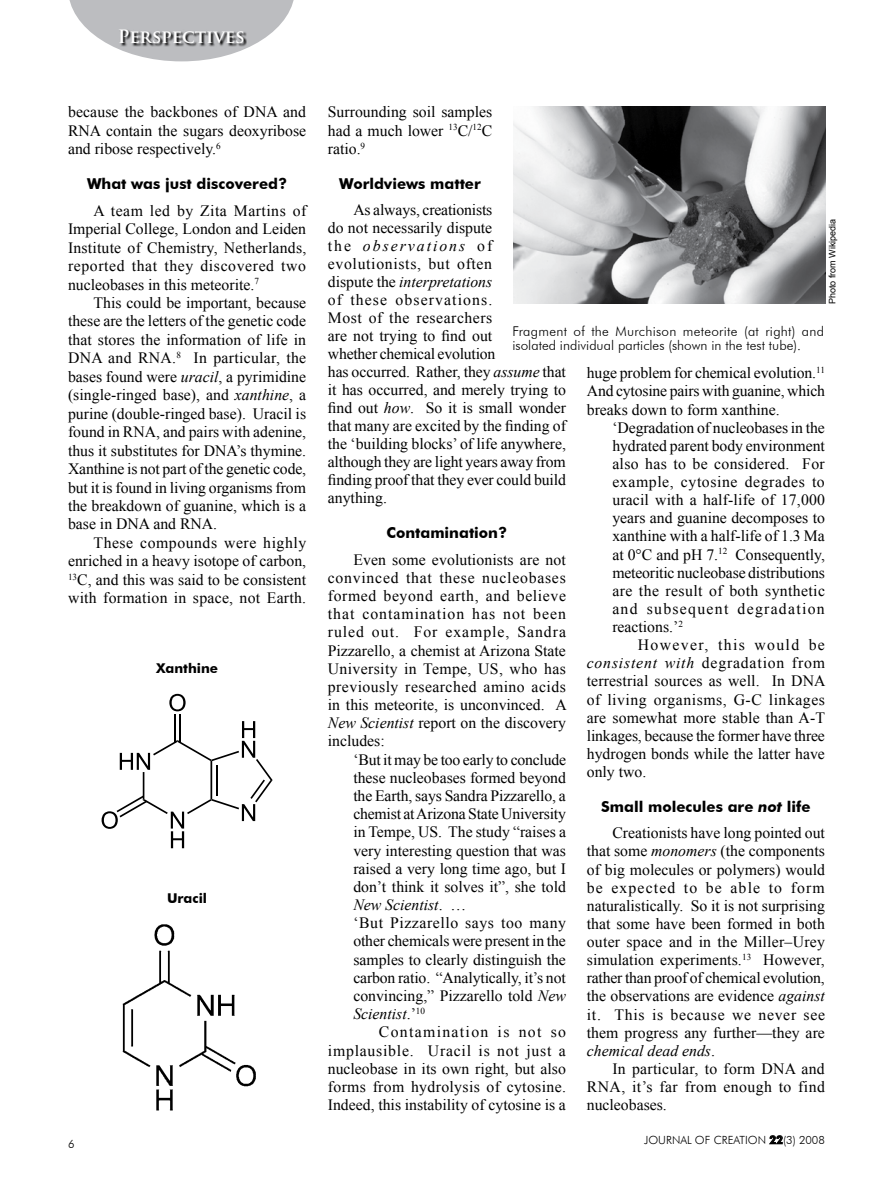
<style>
.page{position:relative;width:893px;height:1191px;background:#fff}
.page>*{position:absolute;margin:0;border:0;box-sizing:border-box;transform-origin:0 0}
.t1{font:700 18px "Trajan Pro";color:#fff}
.t2{font:15.75px/18.1px "Times New Roman";color:#000;text-align:justify}
.t3{font:700 15px "Futura BT";color:#000}
.t4{font:300 13.5px/14.7px "Futura BT";color:#000}
.t5{font:700 13.5px "Futura BT";color:#000}
.t6{font:300 11.25px "Futura BT";color:#000}
.t7{font:9px "Arial";color:#000}
.s1{font-style:italic}
.s2{font-weight:800}
</style>
<div class="page">
<svg style="left:69px;top:0;width:225px;height:61px"></svg>
<svg style="left:119px;top:29px;width:128px;height:18px;background:#919194"></svg>
<svg style="left:769px;top:1135px;width:14px;height:9px"></svg>
<img style="left:514px;top:106px;width:311px;height:198px">
<svg style="left:102px;top:694px;width:171px;height:154px"></svg>
<img style="left:122px;top:924px;width:134px;height:187px">
<p class="t1" style="left:118px;top:25px;width:129px">Perspectives</p>
<p class="t2" style="left:68px;top:102px;width:240px">because the backbones of DNA and RNA contain the sugars deoxyribose and ribose respectively.<sup>6</sup></p>
<p class="t3" style="left:87px;top:174px;width:202px">What was just discovered?</p>
<p class="t2" style="left:68px;top:201px;width:240px;text-indent:26px">A team led by Zita Martins of Imperial College, London and Leiden Institute of Chemistry, Netherlands, reported that they discovered two nucleobases in this meteorite.<sup>7</sup></p>
<p class="t2" style="left:68px;top:293px;width:240px;text-indent:26px">This could be important, because these are the letters of the genetic code that stores the information of life in DNA and RNA.<sup>8</sup> In particular, the bases found were <span class="s1">uracil</span>, a pyrimidine (single-ringed base), and <span class="s1">xanthine</span>, a purine (double-ringed base). Uracil is found in RNA, and pairs with adenine, thus it substitutes for DNA’s thymine.<br>Xanthine is not part of the genetic code, but it is found in living organisms from the breakdown of guanine, which is a base in DNA and RNA.</p>
<p class="t2" style="left:68px;top:533px;width:240px;text-indent:26px">These compounds were highly enriched in a heavy isotope of carbon, <sup>13</sup>C, and this was said to be consistent with formation in space, not Earth.</p>
<p class="t5" style="left:156px;top:660px;width:64px">Xanthine</p>
<p class="t5" style="left:167px;top:890px;width:42px">Uracil</p>
<p class="t6" style="left:68px;top:1136px;width:8px">6</p>
<p class="t2" style="left:328px;top:102px;width:166px">Surrounding soil samples had a much lower <sup>13</sup>C/<sup>12</sup>C ratio.<sup>9</sup></p>
<p class="t3" style="left:339px;top:174px;width:143px">Worldviews matter</p>
<p class="t2" style="left:328px;top:201px;width:240px;text-align:left;text-indent:26px">As always, creationists<br>do not necessarily dispute<br>the <span class="s1">observations</span> of evolutionists, but often<br>dispute the <span class="s1">interpretations<br></span>of these observations.<br>Most of the researchers<br>are not trying to find out<br>whether chemical evolution<br>has occurred. Rather, they <span class="s1">assume</span> that it has occurred, and merely trying to find out <span class="s1">how</span>. So it is small wonder that many are excited by the finding of the ‘building blocks’ of life anywhere, although they are light years away from finding proof that they ever could build anything.</p>
<p class="t3" style="left:387px;top:523px;width:122px">Contamination?</p>
<p class="t2" style="left:328px;top:550px;width:240px;text-indent:26px">Even some evolutionists are not convinced that these nucleobases formed beyond earth, and believe that contamination has not been ruled out. For example, Sandra Pizzarello, a chemist at Arizona State University in Tempe, US, who has previously researched amino acids in this meteorite, is unconvinced. A <span class="s1">New Scientist</span> report on the discovery includes:</p>
<p class="t2" style="left:353px;top:750px;width:214px;text-align:left">‘But it may be too early to conclude these nucleobases formed beyond the Earth, says Sandra Pizzarello, a chemist at Arizona State University in Tempe, US. The study “raises a very interesting question that was raised a very long time ago, but I don’t think it solves it”, she told<br><span class="s1">New Scientist</span>. …<br>‘But Pizzarello says too many other chemicals were present in the samples to clearly distinguish the carbon ratio. “Analytically, it’s not convincing,” Pizzarello told <span class="s1">New<br>Scientist</span>.’<sup>10</sup></p>
<p class="t2" style="left:328px;top:1022px;width:240px;text-indent:51px">Contamination is not so implausible. Uracil is not just a nucleobase in its own right, but also forms from hydrolysis of cytosine.<br>Indeed, this instability of cytosine is a</p>
<p class="t7" style="left:827px;top:304px;width:87px;rotate:-90deg">Photo from Wikipedia</p>
<p class="t4" style="left:512px;top:323px;width:313px">Fragment of the Murchison meteorite (at right) and isolated individual particles (shown in the test tube).</p>
<p class="t2" style="left:587px;top:364px;width:240px">huge problem for chemical evolution.<sup>11<br></sup>And cytosine pairs with guanine, which breaks down to form xanthine.</p>
<p class="t2" style="left:612px;top:418px;width:214px">‘Degradation of nucleobases in the hydrated parent body environment also has to be considered. For example, cytosine degrades to uracil with a half-life of 17,000 years and guanine decomposes to xanthine with a half-life of 1.3 Ma at 0°C and pH 7.<sup>12</sup> Consequently, meteoritic nucleobase distributions are the result of both synthetic and subsequent degradation reactions.’<sup>2</sup></p>
<p class="t2" style="left:587px;top:635px;width:240px;text-indent:51px">However, this would be <span class="s1">consistent with</span> degradation from terrestrial sources as well. In DNA of living organisms, G-C linkages are somewhat more stable than A-T linkages, because the former have three hydrogen bonds while the latter have only two.</p>
<p class="t3" style="left:601px;top:797px;width:211px">Small molecules are <span class="s1">not</span> life</p>
<p class="t2" style="left:587px;top:823px;width:240px;text-indent:26px">Creationists have long pointed out that some <span class="s1">monomers</span> (the components of big molecules or polymers) would be expected to be able to form naturalistically. So it is not surprising that some have been formed in both outer space and in the Miller–Urey simulation experiments.<sup>13</sup> However, rather than proof of chemical evolution, the observations are evidence <span class="s1">against </span>it. This is because we never see them progress any further—they are <span class="s1">chemical dead ends</span>.</p>
<p class="t2" style="left:587px;top:1059px;width:240px;text-indent:26px">In particular, to form DNA and RNA, it’s far from enough to find nucleobases.</p>
<p class="t6" style="left:644px;top:1133px;width:182px">JOURNAL OF CREATION <span class="s2">22</span>(3) 2008</p>
</div>
